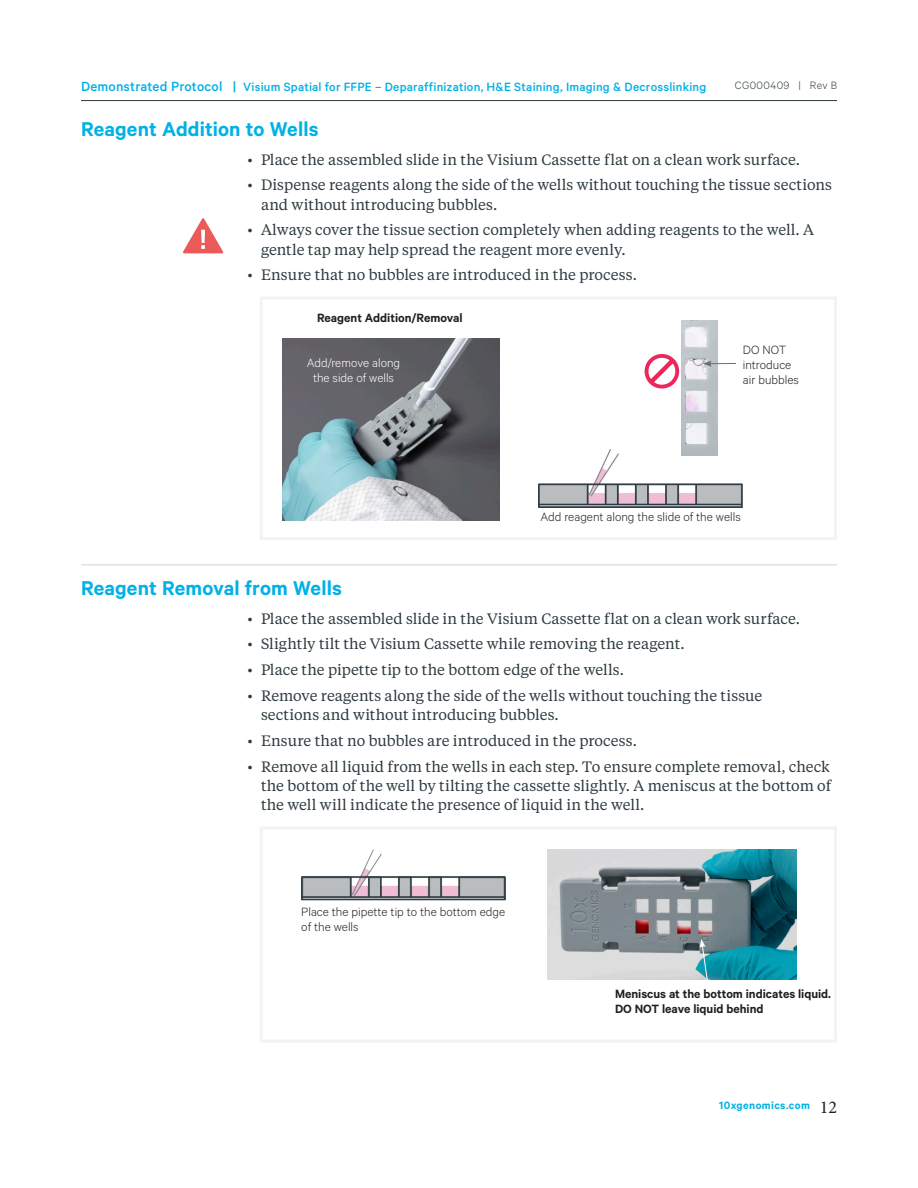
<style>
.page{position:relative;width:918px;height:1188px;background:#fff}
.page>*{position:absolute;margin:0;border:0;box-sizing:border-box;transform-origin:0 0}
.Section_Header_w_R{font:600 22.5px "Calibre";letter-spacing:.005em;color:#00b1e5}
.Section_Header{font:600 22.5px "Calibre";letter-spacing:.005em;color:#00b1e5}
.t1{font:18px "Minion Pro";color:#231f20}
.t2{font:15px/19.2px "Tiempos Text";color:#2f3b41}
.Small_Caption_-_Ligh{font:300 13.5px/15px "Calibre";color:#231f20}
.t3{font:500 13.5px "Calibre";letter-spacing:.015em;color:#00b1e5}
.Small_Caption_-_Ligh-2{font:600 13.5px/15px "Calibre";color:#231f20}
.Small_Caption_-_Ligh-3{font:300 13.5px/15px "Calibre";color:#fff;text-align:center}
.Small_Caption_-_Bold{font:600 13.5px "Calibre";color:#231f20}
.t4{font:600 12px "Calibre";letter-spacing:.035em;color:#00b1e5}
.t5{font:300 12px "Calibre";letter-spacing:.035em;color:#2f3b41}
.s1{font-size:15px}
</style>
<div class="page">
<hr style="left:81px;top:100px;width:756px;height:1px;background:#2f3b41">
<hr style="left:81px;top:565px;width:756px;height:1px;background:#d1d2d4">
<svg style="left:183px;top:218px;width:40px;height:35px"></svg>
<div style="left:260px;top:826px;width:577px;height:216px;background:#fff;border:3px solid #f2f3f4"></div>
<img style="left:548px;top:849px;width:248px;height:131px">
<img style="left:301px;top:849px;width:205px;height:52px">
<svg style="left:700px;top:939px;width:9px;height:41px"></svg>
<div style="left:260px;top:297px;width:577px;height:243px;background:#fff;border:3px solid #f2f3f4"></div>
<img style="left:282px;top:338px;width:218px;height:183px">
<img style="left:538px;top:450px;width:205px;height:57px">
<img style="left:682px;top:321px;width:35px;height:134px">
<svg style="left:703px;top:361px;width:33px;height:6px"></svg>
<svg style="left:645px;top:354px;width:34px;height:35px"></svg>
<p class="t3" style="left:81px;top:79px;width:627px"><span class="s1">Demonstrated Protocol |</span> Visium Spatial for FFPE – Deparaffinization, H&amp;E Staining, Imaging &amp; Decrosslinking</p>
<p class="t5" style="left:735px;top:78px;width:104px">CG000409 | Rev B</p>
<p class="Section_Header" style="left:81px;top:116px;width:239px">Reagent Addition to Wells</p>
<p class="t2" style="left:248px;top:149px;width:554px">• Place the assembled slide in the Visium Cassette flat on a clean work surface.</p>
<p class="t2" style="left:261px;top:175px;width:573px;text-indent:-14px">• Dispense reagents along the side of the wells without touching the tissue sections and without introducing bubbles.</p>
<p class="t2" style="left:261px;top:220px;width:555px;text-indent:-14px">• Always cover the tissue section completely when adding reagents to the well. A gentle tap may help spread the reagent more evenly.</p>
<p class="t2" style="left:248px;top:265px;width:391px">• Ensure that no bubbles are introduced in the process.</p>
<p class="Small_Caption_-_Bold" style="left:317px;top:310px;width:147px">Reagent Addition/Removal</p>
<p class="Small_Caption_-_Ligh-3" style="left:307px;top:355px;width:95px">Add/remove along the side of wells</p>
<p class="Small_Caption_-_Ligh" style="left:743px;top:342px;width:58px">DO NOT introduce air bubbles</p>
<p class="Small_Caption_-_Ligh" style="left:540px;top:508px;width:202px">Add reagent along the slide of the wells</p>
<p class="Section_Header_w_R" style="left:81px;top:575px;width:262px">Reagent Removal from Wells</p>
<p class="t2" style="left:248px;top:608px;width:554px">• Place the assembled slide in the Visium Cassette flat on a clean work surface.</p>
<p class="t2" style="left:248px;top:634px;width:439px">• Slightly tilt the Visium Cassette while removing the reagent.</p>
<p class="t2" style="left:248px;top:660px;width:378px">• Place the pipette tip to the bottom edge of the wells.</p>
<p class="t2" style="left:261px;top:686px;width:503px;text-indent:-14px">• Remove reagents along the side of the wells without touching the tissue sections and without introducing bubbles.</p>
<p class="t2" style="left:248px;top:731px;width:391px">• Ensure that no bubbles are introduced in the process.</p>
<p class="t2" style="left:261px;top:757px;width:572px;text-align:justify;text-indent:-14px">• Remove all liquid from the wells in each step. To ensure complete removal, check the bottom of the well by tilting the cassette slightly. A meniscus at the bottom of the well will indicate the presence of liquid in the well.</p>
<p class="Small_Caption_-_Ligh" style="left:301px;top:904px;width:205px">Place the pipette tip to the bottom edge of the wells</p>
<p class="Small_Caption_-_Ligh-2" style="left:615px;top:985px;width:218px">Meniscus at the bottom indicates liquid.<br>DO NOT leave liquid behind</p>
<p class="t4" style="left:719px;top:1098px;width:92px">10xgenomics.com</p>
<p class="t1" style="left:820px;top:1095px;width:19px">12</p>
</div>
